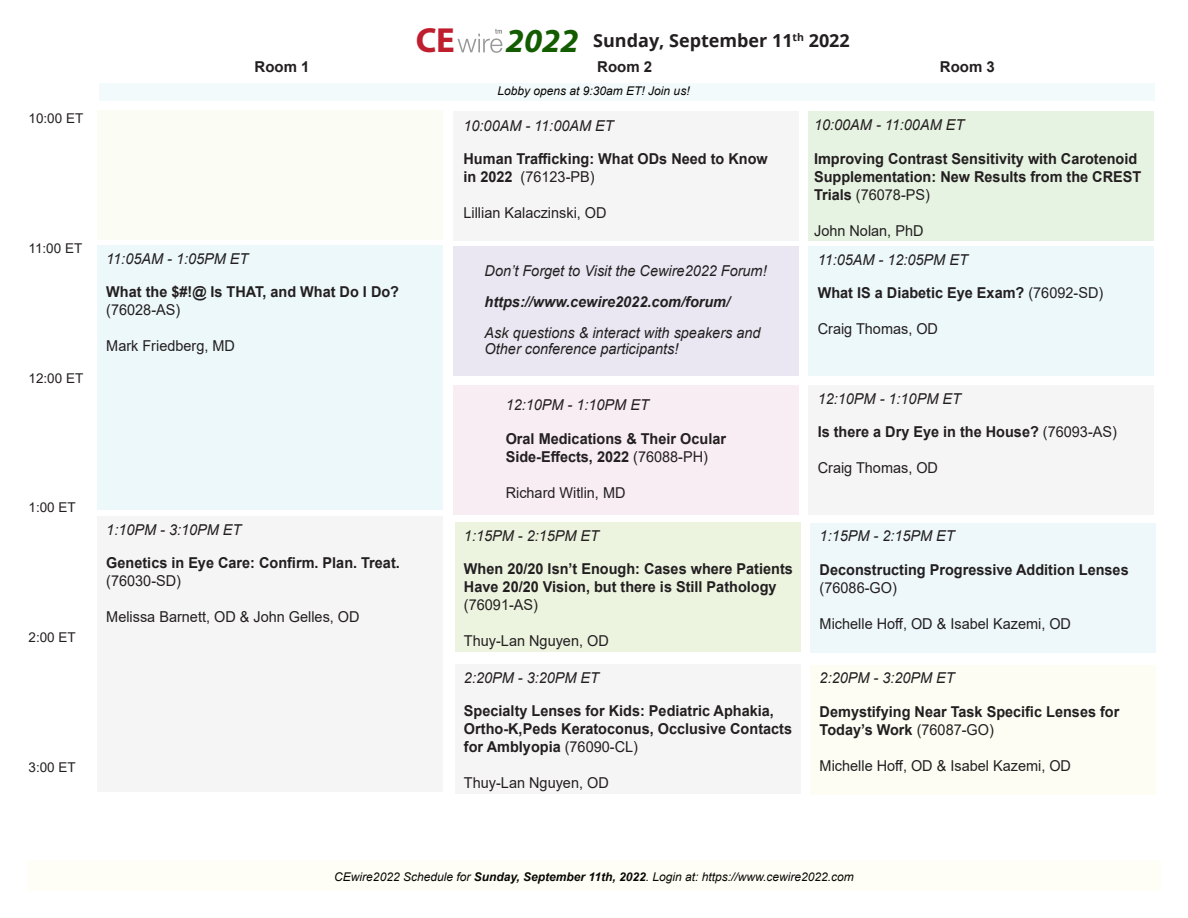
<style>
.page{position:relative;width:1188px;height:918px;background:#fff}
.page>*{position:absolute;margin:0;border:0;box-sizing:border-box;transform-origin:0 0}
.t1{font:700 34.95px "Myriad Pro";color:#be1e2d}
.t2{font:italic 700 33.75px "Myriad Pro";color:#135c00}
.t3{font:700 18px "Open Sans";color:#231f20}
.t4{font:700 15px/18px "Arial";color:#231f20;scale:.96 1}
.t5{font:italic 15px/15.5px "Arial";color:#231f20;scale:.96 1}
.t6{font:15px "Arial";color:#231f20;scale:.96 1}
.t7{font:italic 700 15px "Arial";color:#231f20;scale:.96 1}
.t8{font:700 15px "Arial";color:#231f20}
.t9{font:13.5px "Arial";color:#231f20}
.t10{font:italic 12px "Arial";color:#080704}
.s1{font-weight:400}
.s2{font-weight:700}
</style>
<div class="page">
<div style="left:97px;top:110px;width:346px;height:130px;background:#fbfcf4"></div>
<svg style="left:458px;top:29px;width:44px;height:24px"></svg>
<div style="left:97px;top:245px;width:346px;height:265px;background:#edf8fa"></div>
<div style="left:97px;top:516px;width:346px;height:276px;background:#f6f5f5"></div>
<div style="left:453px;top:111px;width:346px;height:130px;background:#f6f5f5"></div>
<div style="left:453px;top:246px;width:346px;height:130px;background:#eae7f2"></div>
<div style="left:453px;top:385px;width:346px;height:130px;background:#f7edf2"></div>
<div style="left:455px;top:523px;width:345px;height:129px;background:#ecf4e0"></div>
<div style="left:455px;top:665px;width:345px;height:129px;background:#f6f5f5"></div>
<div style="left:809px;top:112px;width:345px;height:129px;background:#e6f2e2"></div>
<div style="left:809px;top:247px;width:345px;height:129px;background:#edf8fa"></div>
<div style="left:809px;top:385px;width:345px;height:130px;background:#f6f5f5"></div>
<div style="left:811px;top:523px;width:345px;height:130px;background:#eef8fa"></div>
<div style="left:811px;top:665px;width:345px;height:130px;background:#fdfdf4"></div>
<div style="left:27px;top:861px;width:1134px;height:30px;background:#fffef6"></div>
<div style="left:99px;top:83px;width:1055px;height:18px;background:#f2fafb"></div>
<p class="t9" style="left:28px;top:113px;width:56px">10:00 ET</p>
<p class="t9" style="left:28px;top:243px;width:55px">11:00 ET</p>
<p class="t9" style="left:28px;top:373px;width:56px">12:00 ET</p>
<p class="t9" style="left:28px;top:503px;width:49px">1:00 ET</p>
<p class="t9" style="left:28px;top:633px;width:49px">2:00 ET</p>
<p class="t9" style="left:28px;top:762px;width:49px">3:00 ET</p>
<h1 class="t1" style="left:415px;top:26px;width:41px">CE</h1>
<h2 class="t2" style="left:506px;top:27px;width:74px">2022</h2>
<p class="t3" style="left:593px;top:34px;width:258px">Sunday, September 11<sup>th</sup> 2022</p>
<p class="t8" style="left:255px;top:61px;width:57px">Room 1</p>
<p class="t8" style="left:597px;top:61px;width:57px">Room 2</p>
<p class="t8" style="left:940px;top:61px;width:57px">Room 3</p>
<p class="t5" style="left:106px;top:252px;width:150px">11:05AM - 1:05PM ET</p>
<p class="t4" style="left:106px;top:284px;width:307px">What the $#!@ Is THAT, and What Do I Do?</p>
<p class="t6" style="left:106px;top:304px;width:79px">(76028-AS)</p>
<p class="t6" style="left:106px;top:340px;width:136px">Mark Friedberg, MD</p>
<p class="t5" style="left:106px;top:523px;width:142px">1:10PM - 3:10PM ET</p>
<p class="t4" style="left:106px;top:555px;width:307px">Genetics in Eye Care: Confirm. Plan. Treat.</p>
<p class="t6" style="left:106px;top:575px;width:79px">(76030-SD)</p>
<p class="t6" style="left:106px;top:611px;width:265px">Melissa Barnett, OD &amp; John Gelles, OD</p>
<p class="t10" style="left:498px;top:86px;width:194px">Lobby opens at 9:30am ET! Join us!</p>
<p class="t5" style="left:464px;top:119px;width:158px">10:00AM - 11:00AM ET</p>
<p class="t4" style="left:464px;top:151px;width:319px">Human Trafficking: What ODs Need to Know in 2022 <span class="s1">(76123-PB)</span></p>
<p class="t6" style="left:464px;top:207px;width:151px">Lillian Kalaczinski, OD</p>
<p class="t5" style="left:485px;top:265px;width:295px">Don’t Forget to Visit the Cewire2022 Forum!</p>
<p class="t7" style="left:485px;top:296px;width:257px">https://www.cewire2022.com/forum/</p>
<p class="t5" style="left:485px;top:327px;width:289px">Ask questions &amp; interact with speakers and<br>Other conference participants!</p>
<p class="t5" style="left:506px;top:399px;width:151px">12:10PM - 1:10PM ET</p>
<p class="t4" style="left:506px;top:431px;width:231px">Oral Medications &amp; Their Ocular<br>Side-Effects, 2022 <span class="s1">(76088-PH)</span></p>
<p class="t6" style="left:506px;top:487px;width:126px">Richard Witlin, MD</p>
<p class="t5" style="left:464px;top:529px;width:142px">1:15PM - 2:15PM ET</p>
<p class="t4" style="left:464px;top:562px;width:344px">When 20/20 Isn’t Enough: Cases where Patients<br>Have 20/20 Vision, but there is Still Pathology</p>
<p class="t6" style="left:464px;top:600px;width:79px">(76091-AS)</p>
<p class="t6" style="left:464px;top:636px;width:152px">Thuy-Lan Nguyen, OD</p>
<p class="t5" style="left:464px;top:671px;width:142px">2:20PM - 3:20PM ET</p>
<p class="t4" style="left:464px;top:704px;width:343px">Specialty Lenses for Kids: Pediatric Aphakia,<br>Ortho-K,Peds Keratoconus, Occlusive Contacts for Amblyopia <span class="s1">(76090-CL)</span></p>
<p class="t6" style="left:464px;top:778px;width:152px">Thuy-Lan Nguyen, OD</p>
<p class="t5" style="left:814px;top:118px;width:158px">10:00AM - 11:00AM ET</p>
<p class="t4" style="left:814px;top:151px;width:342px">Improving Contrast Sensitivity with Carotenoid<br>Supplementation: New Results from the CREST<br>Trials <span class="s1">(76078-PS)</span></p>
<p class="t6" style="left:814px;top:225px;width:115px">John Nolan, PhD</p>
<p class="t5" style="left:818px;top:253px;width:158px">11:05AM - 12:05PM ET</p>
<p class="t4" style="left:818px;top:286px;width:299px">What IS a Diabetic Eye Exam? <span class="s1">(76092-SD)</span></p>
<p class="t6" style="left:818px;top:324px;width:127px">Craig Thomas, OD</p>
<p class="t5" style="left:818px;top:392px;width:151px">12:10PM - 1:10PM ET</p>
<p class="t4" style="left:818px;top:424px;width:313px">Is there a Dry Eye in the House? <span class="s1">(76093-AS)</span></p>
<p class="t6" style="left:818px;top:462px;width:127px">Craig Thomas, OD</p>
<p class="t5" style="left:820px;top:530px;width:142px">1:15PM - 2:15PM ET</p>
<p class="t4" style="left:820px;top:562px;width:323px">Deconstructing Progressive Addition Lenses</p>
<p class="t6" style="left:820px;top:582px;width:82px">(76086-GO)</p>
<p class="t6" style="left:820px;top:618px;width:263px">Michelle Hoff, OD &amp; Isabel Kazemi, OD</p>
<p class="t5" style="left:820px;top:672px;width:142px">2:20PM - 3:20PM ET</p>
<p class="t4" style="left:820px;top:704px;width:314px">Demystifying Near Task Specific Lenses for<br>Today’s Work <span class="s1">(76087-GO)</span></p>
<p class="t6" style="left:820px;top:760px;width:263px">Michelle Hoff, OD &amp; Isabel Kazemi, OD</p>
<p class="t10" style="left:334px;top:872px;width:521px">CEwire2022 Schedule for <span class="s2">Sunday, September 11th, 2022</span>. Login at: https://www.cewire2022.com</p>
</div>
